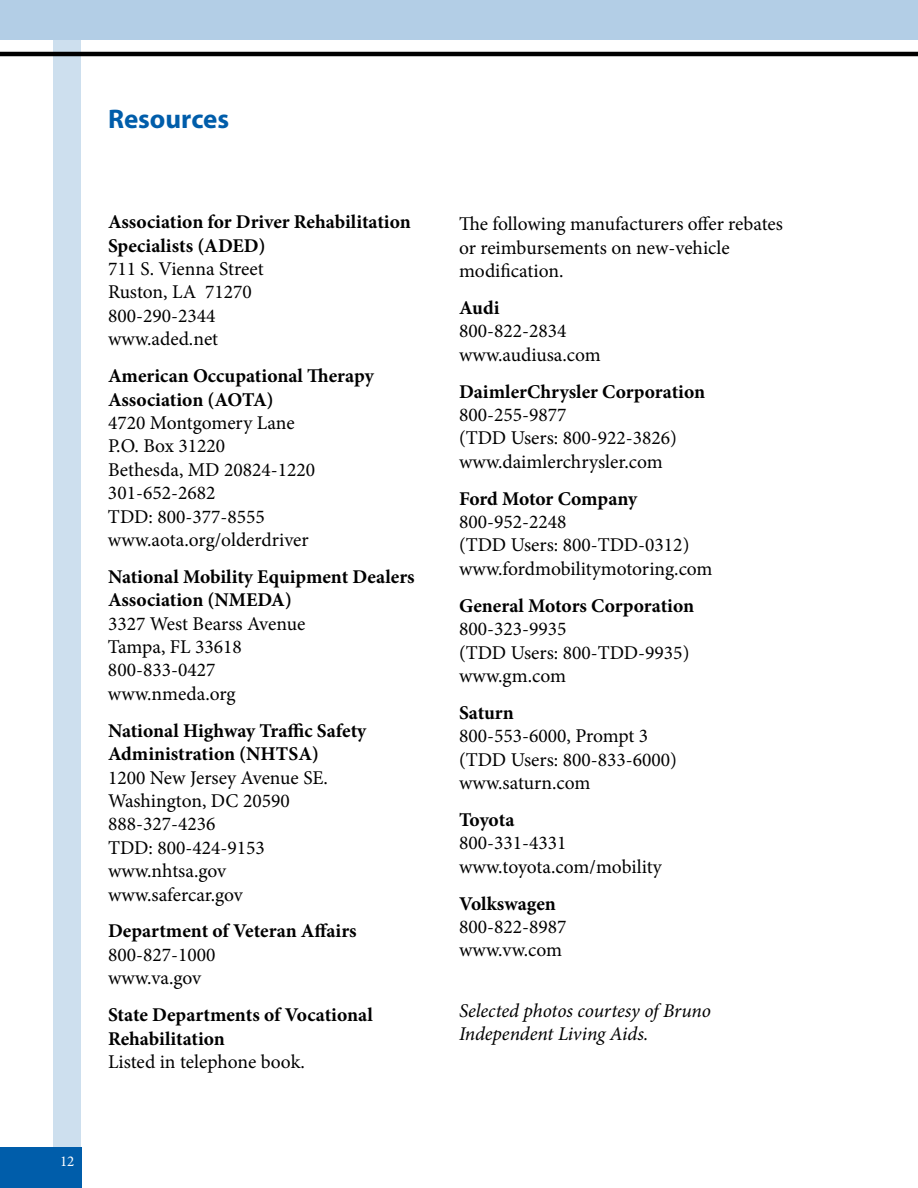
<style>
.page{position:relative;width:918px;height:1188px;background:#fff}
.page>*{position:absolute;margin:0;border:0;box-sizing:border-box;transform-origin:0 0}
.t1{font:700 27px "Myriad Pro";color:#005daa}
.t2{font:19.5px/23.4px "Minion Pro";color:#000}
.t3{font:700 19.5px/23.4px "Minion Pro";color:#000}
.t4{font:italic 19.5px/23.4px "Minion Pro";letter-spacing:-.005em;color:#000}
.t5{font:15px "Minion Pro";color:#fff}
</style>
<div class="page">
<div style="left:54px;top:0;width:27px;height:1149px;background:#cddfee"></div>
<div style="left:0;top:1148px;width:81px;height:40px;background:#005daa"></div>
<div style="left:0;top:0;width:918px;height:40px;background:#b3cee6"></div>
<hr style="left:0;top:52px;width:918px;height:4px;background:#000">
<h1 class="t1" style="left:108px;top:102px;width:123px">Resources</h1>
<p class="t5" style="left:60px;top:1151px;width:16px">12</p>
<p class="t3" style="left:108px;top:210px;width:304px">Association for Driver Rehabilitation<br>Specialists (ADED)</p>
<p class="t2" style="left:108px;top:257px;width:157px">711 S. Vienna Street<br>Ruston, LA 71270<br>800-290-2344 www.aded.net</p>
<p class="t3" style="left:108px;top:364px;width:267px">American Occupational Therapy<br>Association (AOTA)</p>
<p class="t2" style="left:108px;top:411px;width:209px">4720 Montgomery Lane<br>P.O. Box 31220<br>Bethesda, MD 20824-1220<br>301-652-2682<br>TDD: 800-377-8555 www.aota.org/olderdriver</p>
<p class="t3" style="left:108px;top:565px;width:308px">National Mobility Equipment Dealers<br>Association (NMEDA)</p>
<p class="t2" style="left:108px;top:612px;width:199px">33 27 West Bearss Avenue<br>Tampa, FL 33618<br>800-833-0427 www.nmeda.org</p>
<p class="t3" style="left:108px;top:719px;width:260px">National Highway Traffic Safety<br>Administration (NHTSA)</p>
<p class="t2" style="left:108px;top:766px;width:219px">1200 New Jersey Avenue SE.<br>Washington, DC 20590<br>888-327-4236<br>TDD: 800-424-9153 www.nhtsa.gov www.safercar.gov</p>
<p class="t3" style="left:108px;top:919px;width:250px">Department of Veteran Affairs</p>
<p class="t2" style="left:108px;top:943px;width:109px">800-827-1000 www.va.gov</p>
<p class="t3" style="left:108px;top:1003px;width:266px">State Departments of Vocational<br>Rehabilitation</p>
<p class="t2" style="left:108px;top:1050px;width:196px">Listed in telephone book.</p>
<p class="t2" style="left:459px;top:212px;width:325px">The following manufacturers offer rebates or reimbursements on new-vehicle modification.</p>
<p class="t3" style="left:459px;top:296px;width:42px">Audi</p>
<p class="t2" style="left:459px;top:319px;width:143px">800-822-2834 www.audiusa.com</p>
<p class="t3" style="left:459px;top:379px;width:248px">DaimlerChrysler Corporation</p>
<p class="t2" style="left:459px;top:403px;width:219px">800-255-9877<br>(TDD Users: 800-922-3826) www.daimlerchrysler.com</p>
<p class="t3" style="left:459px;top:487px;width:180px">Ford Motor Company</p>
<p class="t2" style="left:459px;top:510px;width:255px">800-952-2248<br>(TDD Users: 800-TDD-0312) www.fordmobilitymotoring.com</p>
<p class="t3" style="left:459px;top:594px;width:237px">General Motors Corporation</p>
<p class="t2" style="left:459px;top:617px;width:232px">800-323-9935<br>(TDD Users: 800-TDD-9935) www.gm.com</p>
<p class="t3" style="left:459px;top:701px;width:56px">Saturn</p>
<p class="t2" style="left:459px;top:724px;width:219px">800-553-6000, Prompt 3 (TDD Users: 800-833 -6000) www.saturn.com</p>
<p class="t3" style="left:459px;top:808px;width:57px">Toyota</p>
<p class="t2" style="left:459px;top:832px;width:204px">800-33 1-433 1 www.toyota.com/mobility</p>
<p class="t3" style="left:459px;top:892px;width:98px">Volkswagen</p>
<p class="t2" style="left:459px;top:915px;width:108px">800-822-8987 www.vw.com</p>
<p class="t4" style="left:459px;top:999px;width:253px">Selected photos courtesy of Bruno<br>Independent Living Aids.</p>
</div>
